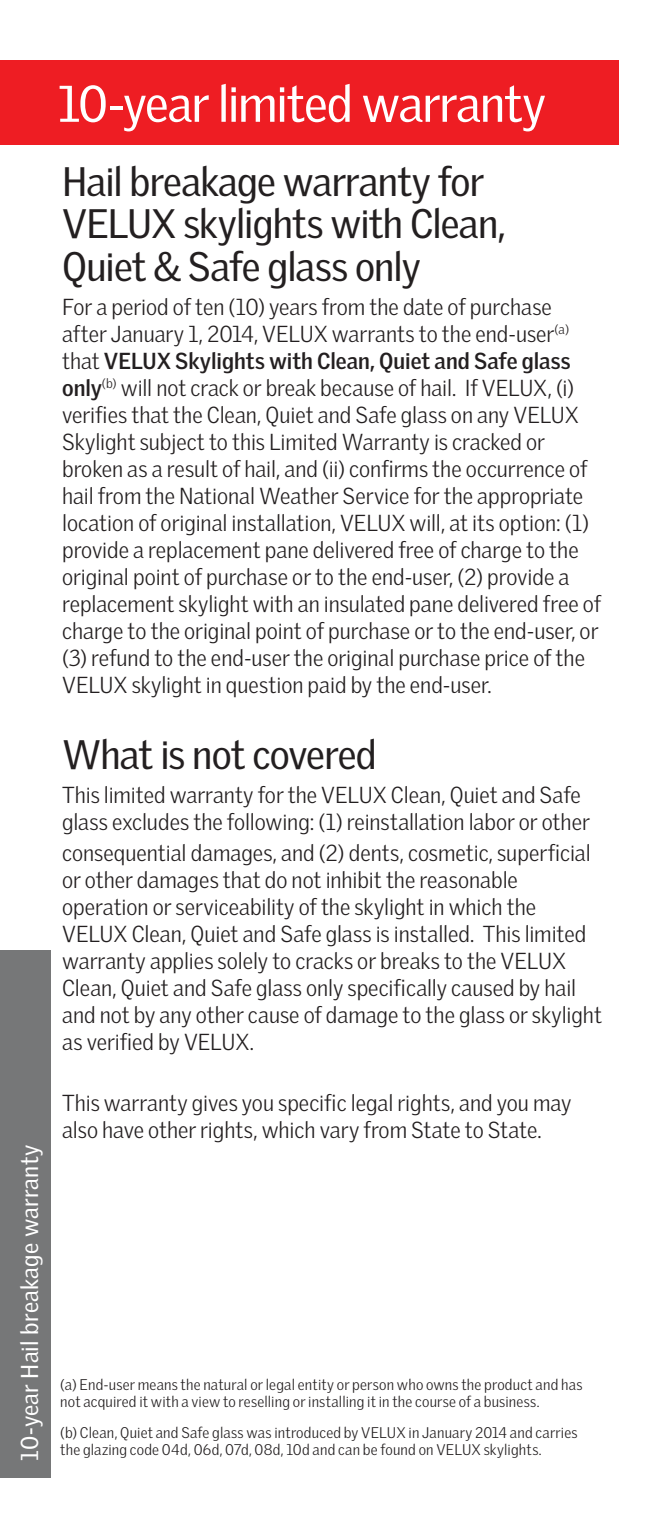
<style>
.page{position:relative;width:660px;height:1530px;background:#fff}
.page>*{position:absolute;margin:0;border:0;box-sizing:border-box;transform-origin:0 0}
.page_white_tops{font:50px "Velux Gothic";letter-spacing:-.02em;color:#fff}
.Page_Sub_Heading{font:40px/42.5px "Velux Gothic";letter-spacing:-.025em;color:#231f20}
.t1{font:23.75px "Velux Gothic";letter-spacing:.005em;color:#fff}
.Edge_Bullet_Text{font:300 22.5px/27px "Velux Gothic";color:#231f20}
.t2{font:300 15px/17.5px "Velux Gothic";letter-spacing:.015em;color:#231f20}
.s1{font-weight:700}
</style>
<div class="page">
<div style="left:0;top:950px;width:50px;height:527px;background:#767778"></div>
<div style="left:0;top:60px;width:619px;height:85px;background:#ee1d23"></div>
<p class="t1" style="left:15px;top:1461px;width:317px;rotate:-90deg">10-year Hail breakage warranty</p>
<p class="page_white_tops" style="left:58px;top:74px;width:490px">10-year limited warranty</p>
<p class="Page_Sub_Heading" style="left:62px;top:159px;width:445px">Hail breakage warranty for<br>VELUX skylights with Clean,<br>Quiet &amp; Safe glass only</p>
<p class="Edge_Bullet_Text" style="left:62px;top:293px;width:540px">For a period of ten (10) years from the date of purchase after January 1, 2014, VELUX warrants to the end-user<sup>(a) </sup>that <span class="s1">VELUX Skylights with Clean, Quiet and Safe glass only</span><sup>(b)</sup> will not crack or break because of hail. If VELUX, (i) verifies that the Clean, Quiet and Safe glass on any VELUX Skylight subject to this Limited Warranty is cracked or broken as a result of hail, and (ii) confirms the occurrence of hail from the National Weather Service for the appropriate location of original installation, VELUX will, at its option: (1) provide a replacement pane delivered free of charge to the original point of purchase or to the end-user, (2) provide a replacement skylight with an insulated pane delivered free of charge to the original point of purchase or to the end-user, or (3) refund to the end-user the original purchase price of the VELUX skylight in question paid by the end-user.</p>
<p class="Page_Sub_Heading" style="left:62px;top:733px;width:316px">What is not covered</p>
<p class="Edge_Bullet_Text" style="left:62px;top:781px;width:529px">This limited warranty for the VELUX Clean, Quiet and Safe glass excludes the following: (1) reinstallation labor or other</p>
<p class="Edge_Bullet_Text" style="left:62px;top:839px;width:541px">consequential damages, and (2) dents, cosmetic, superficial or other damages that do not inhibit the reasonable operation or serviceability of the skylight in which the VELUX Clean, Quiet and Safe glass is installed. This limited warranty applies solely to cracks or breaks to the VELUX Clean, Quiet and Safe glass only specifically caused by hail and not by any other cause of damage to the glass or skylight as verified by VELUX.</p>
<p class="Edge_Bullet_Text" style="left:62px;top:1089px;width:511px">This warranty gives you specific legal rights, and you may also have other rights, which vary from State to State.</p>
<p class="t2" style="left:60px;top:1376px;width:524px">(a) End-user means the natural or legal entity or person who owns the product and has not acquired it with a view to reselling or installing it in the course of a business.</p>
<p class="t2" style="left:60px;top:1424px;width:519px">(b) Clean, Quiet and Safe glass was introduced by VELUX in January 2014 and carries the glazing code 04d, 06d, 07d, 08d, 10d and can be found on VELUX skylights.</p>
</div>
